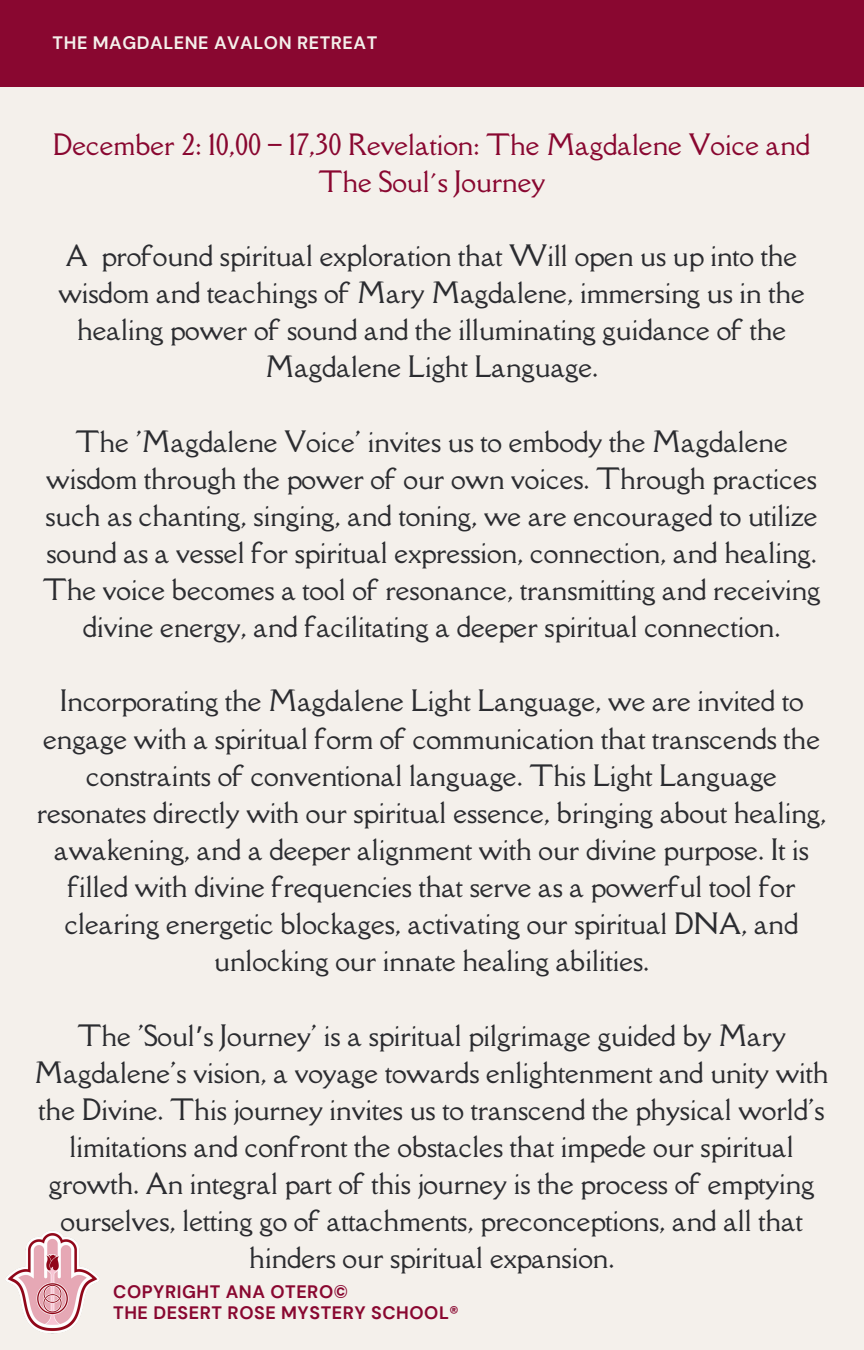
<style>
.page{position:relative;width:864px;height:1350px;background:#f4f0eb}
.page>*{position:absolute;margin:0;border:0;box-sizing:border-box;transform-origin:0 0}
.t1{font:27px/37.1px "Della Respira";color:#2b2c30;text-align:center}
.t2{font:27px/37.1px "Della Respira";color:#890730;text-align:center}
.t3{font:700 18px "DM Sans";letter-spacing:.03em;color:#890730}
.t4{font:700 18px "DM Sans";letter-spacing:.03em;color:#f4f0eb}
.s1{font-family:"Noto Sans Gurmukhi"}
</style>
<div class="page">
<div style="left:0;top:0;width:864px;height:86px;background:#890730"></div>
<img style="left:6px;top:1230px;width:93px;height:104px">
<p class="t4" style="left:53px;top:31px;width:326px">THE MAGDALENE AVALON RETREAT</p>
<p class="t2" style="left:53px;top:125px;width:759px">December 2: 10,00 – 17,30 Revelation: The Magdalene Voice and<br>The Soul´s Journey</p>
<p class="t1" style="left:58px;top:237px;width:748px">A profound spiritual exploration that Will open us up into the wisdom and teachings of Mary Magdalene, immersing us in the healing power of sound and the illuminating guidance of the Magdalene Light Language.</p>
<p class="t1" style="left:43px;top:422px;width:779px">The 'Magdalene Voice' invites us to embody the Magdalene wisdom through the power of our own voices. Through practices such as chanting, singing, and toning, we are encouraged to utilize sound as a vessel for spiritual expression, connection, and healing.<br>The voice becomes a tool of resonance, transmitting and receiving divine energy, and facilitating a deeper spiritual connection.</p>
<p class="t1" style="left:37px;top:682px;width:791px">Incorporating the Magdalene Light Language, we are invited to engage with a spiritual form of communication that transcends the constraints of conventional language. This Light Language resonates directly with our spiritual essence, bringing about healing, awakening, and a deeper alignment with our divine purpose. It is filled with divine frequencies that serve as a powerful tool for clearing energetic blockages, activating our spiritual DNA, and unlocking our innate healing abilities.</p>
<p class="t1" style="left:35px;top:1016px;width:796px">The 'Soul<span class="s1">’</span>s Journey' is a spiritual pilgrimage guided by Mary Magdalene's vision, a voyage towards enlightenment and unity with the Divine. This journey invites us to transcend the physical world's limitations and confront the obstacles that impede our spiritual growth. An integral part of this journey is the process of emptying ourselves, letting go of attachments, preconceptions, and all that hinders our spiritual expansion.</p>
<p class="t3" style="left:113px;top:1281px;width:236px">COPYRIGHT ANA OTERO©</p>
<p class="t3" style="left:113px;top:1302px;width:347px">THE DESERT ROSE MYSTERY SCHOOL®</p>
</div>
